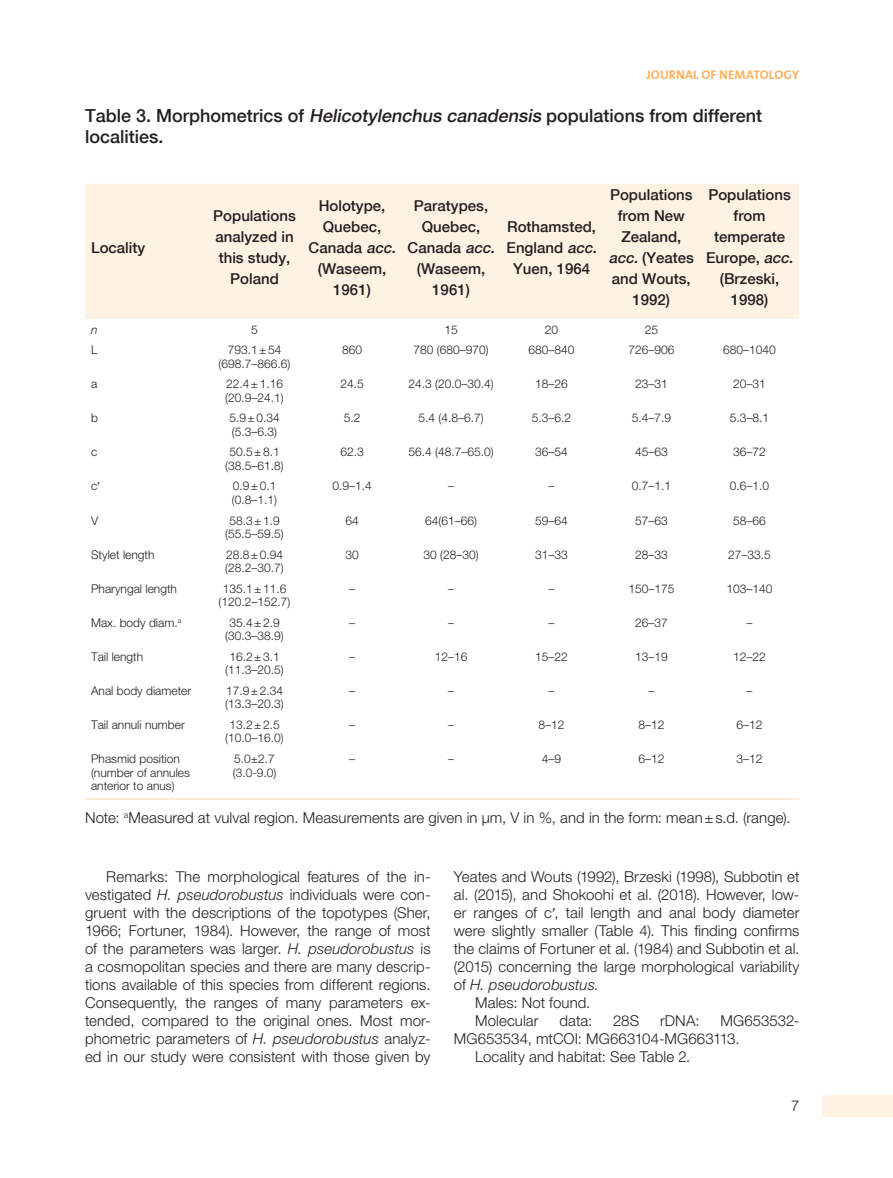
<style>
.page{position:relative;width:893px;height:1178px;background:#fff}
.page>*{position:absolute;margin:0;border:0;box-sizing:border-box;transform-origin:0 0}
.pTableCaption{font:500 18px/21px "Helvetica Neue LT Com";color:#231f20}
.pPara{font:300 15px/18px "Helvetica Neue LT Pro";letter-spacing:.005em;color:#231f20;text-align:justify}
.pTableColumnHead{font:500 15px/21px "Helvetica Neue LT Com";color:#231f20;text-align:center}
.t1{font:700 12.75px "The Mix Plain";letter-spacing:.01em;color:#fab05f}
.pTableBody{font:300 12px/13.5px "Helvetica Neue LT Std";color:#231f20;text-align:center}
.pTableBody-2{font:italic 300 12px "Helvetica Neue LT Std";color:#231f20}
.s1{font-style:italic}
.s2{font-family:"Helvetica Neue LT Std";font-style:italic}
</style>
<div class="page">
<div style="left:823px;top:1095px;width:70px;height:21px;background:#fef2e3"></div>
<div style="left:85px;top:184px;width:714px;height:135px;background:#fef2e3"></div>
<hr style="left:85px;top:798px;width:122px;height:2px;background:#fee5ca">
<hr style="left:207px;top:798px;width:96px;height:2px;background:#fee5ca">
<hr style="left:303px;top:798px;width:99px;height:2px;background:#fee5ca">
<hr style="left:402px;top:798px;width:99px;height:2px;background:#fee5ca">
<hr style="left:501px;top:798px;width:102px;height:2px;background:#fee5ca">
<hr style="left:603px;top:798px;width:97px;height:2px;background:#fee5ca">
<hr style="left:700px;top:798px;width:99px;height:2px;background:#fee5ca">
<p class="t1" style="left:646px;top:64px;width:154px">JOURNAL OF NEMATOLOGY</p>
<p class="pTableCaption" style="left:85px;top:105px;width:678px">Table 3. Morphometrics of <span class="s1">Helicotylenchus canadensis</span> populations from different localities.</p>
<p class="pTableColumnHead" style="left:91px;top:237px;width:56px">Locality</p>
<p class="pTableColumnHead" style="left:213px;top:205px;width:84px">Populations analyzed in this study,<br>Poland</p>
<p class="pTableColumnHead" style="left:309px;top:195px;width:92px">Holotype,<br>Quebec,<br>Canada <span class="s1">acc. </span>(Waseem,<br>1961)</p>
<p class="pTableColumnHead" style="left:408px;top:195px;width:92px">Paratypes,<br>Quebec,<br>Canada <span class="s1">acc. </span>(Waseem,<br>1961)</p>
<p class="pTableColumnHead" style="left:507px;top:216px;width:95px">Rothamsted,<br>England <span class="s1">acc.<br></span>Yuen, 1964</p>
<p class="pTableColumnHead" style="left:609px;top:184px;width:87px">Populations from New<br>Zealand, <span class="s1">acc.</span> (Yeates and Wouts,<br>1992)</p>
<p class="pTableColumnHead" style="left:706px;top:184px;width:92px">Populations from temperate<br>Europe, <span class="s1">acc. </span>(Brzeski,<br>1998)</p>
<p class="pTableBody-2" style="left:91px;top:322px;width:8px">n</p>
<p class="pTableBody" style="left:251px;top:322px;width:8px">5</p>
<p class="pTableBody" style="left:444px;top:322px;width:15px">15</p>
<p class="pTableBody" style="left:545px;top:322px;width:15px">20</p>
<p class="pTableBody" style="left:645px;top:322px;width:15px">25</p>
<p class="pTableBody" style="left:91px;top:343px;width:8px">L</p>
<p class="pTableBody" style="left:219px;top:343px;width:73px">793.1±54 (698.7–866.6)</p>
<p class="pTableBody" style="left:342px;top:343px;width:22px">860</p>
<p class="pTableBody" style="left:413px;top:343px;width:77px">780 (680–970)</p>
<p class="pTableBody" style="left:529px;top:343px;width:48px">680–840</p>
<p class="pTableBody" style="left:628px;top:343px;width:48px">726–906</p>
<p class="pTableBody" style="left:723px;top:343px;width:54px">680–1040</p>
<p class="pTableBody" style="left:91px;top:377px;width:8px">a</p>
<p class="pTableBody" style="left:225px;top:377px;width:60px;text-align:left">22.4±1.16 (20.9–24.1)</p>
<p class="pTableBody" style="left:340px;top:377px;width:25px">24.5</p>
<p class="pTableBody" style="left:408px;top:377px;width:87px">24.3 (20.0–30.4)</p>
<p class="pTableBody" style="left:535px;top:377px;width:34px">18–26</p>
<p class="pTableBody" style="left:635px;top:377px;width:34px">23–31</p>
<p class="pTableBody" style="left:733px;top:377px;width:34px">20–31</p>
<p class="pTableBody" style="left:91px;top:411px;width:8px">b</p>
<p class="pTableBody" style="left:229px;top:411px;width:52px;text-align:left">5.9±0.34 (5.3–6.3)</p>
<p class="pTableBody" style="left:344px;top:411px;width:18px">5.2</p>
<p class="pTableBody" style="left:418px;top:411px;width:67px">5.4 (4.8–6.7)</p>
<p class="pTableBody" style="left:532px;top:411px;width:41px">5.3–6.2</p>
<p class="pTableBody" style="left:632px;top:411px;width:41px">5.4–7.9</p>
<p class="pTableBody" style="left:730px;top:411px;width:41px">5.3–8.1</p>
<p class="pTableBody" style="left:91px;top:445px;width:8px">c</p>
<p class="pTableBody" style="left:225px;top:445px;width:60px">50.5±8.1 (38.5–61.8)</p>
<p class="pTableBody" style="left:340px;top:445px;width:25px">62.3</p>
<p class="pTableBody" style="left:408px;top:445px;width:87px">56.4 (48.7–65.0)</p>
<p class="pTableBody" style="left:535px;top:445px;width:34px">36–54</p>
<p class="pTableBody" style="left:635px;top:445px;width:34px">45–63</p>
<p class="pTableBody" style="left:733px;top:445px;width:34px">36–72</p>
<p class="pTableBody" style="left:91px;top:479px;width:8px">c</p>
<p class="pTableBody" style="left:232px;top:479px;width:47px;text-align:left">0.9±0.1 (0.8–1.1)</p>
<p class="pTableBody" style="left:332px;top:479px;width:41px">0.9–1.4</p>
<p class="pTableBody" style="left:448px;top:479px;width:7px">–</p>
<p class="pTableBody" style="left:549px;top:479px;width:7px">–</p>
<p class="pTableBody" style="left:632px;top:479px;width:41px">0.7–1.1</p>
<p class="pTableBody" style="left:730px;top:479px;width:41px">0.6–1.0</p>
<p class="pTableBody" style="left:91px;top:513px;width:9px">V</p>
<p class="pTableBody" style="left:225px;top:513px;width:60px">58.3±1.9 (55.5–59.5)</p>
<p class="pTableBody" style="left:345px;top:513px;width:15px">64</p>
<p class="pTableBody" style="left:425px;top:513px;width:53px">64(61–66)</p>
<p class="pTableBody" style="left:535px;top:513px;width:34px">59–64</p>
<p class="pTableBody" style="left:635px;top:513px;width:34px">57–63</p>
<p class="pTableBody" style="left:733px;top:513px;width:34px">58–66</p>
<p class="pTableBody" style="left:91px;top:547px;width:65px">Stylet length</p>
<p class="pTableBody" style="left:225px;top:547px;width:60px;text-align:left">28.8±0.94 (28.2–30.7)</p>
<p class="pTableBody" style="left:345px;top:547px;width:15px">30</p>
<p class="pTableBody" style="left:423px;top:547px;width:57px">30 (28–30)</p>
<p class="pTableBody" style="left:535px;top:547px;width:34px">31–33</p>
<p class="pTableBody" style="left:635px;top:547px;width:34px">28–33</p>
<p class="pTableBody" style="left:728px;top:547px;width:44px">27–33.5</p>
<p class="pTableBody" style="left:91px;top:581px;width:88px">Pharyngal length</p>
<p class="pTableBody" style="left:219px;top:581px;width:73px">135.1±11.6 (120.2–152.7)</p>
<p class="pTableBody" style="left:349px;top:581px;width:7px">–</p>
<p class="pTableBody" style="left:448px;top:581px;width:7px">–</p>
<p class="pTableBody" style="left:549px;top:581px;width:7px">–</p>
<p class="pTableBody" style="left:628px;top:581px;width:48px">150–175</p>
<p class="pTableBody" style="left:727px;top:581px;width:48px">103–140</p>
<p class="pTableBody" style="left:91px;top:615px;width:92px">Max. body diam.<sup>a</sup></p>
<p class="pTableBody" style="left:225px;top:615px;width:60px">35.4±2.9 (30.3–38.9)</p>
<p class="pTableBody" style="left:349px;top:615px;width:7px">–</p>
<p class="pTableBody" style="left:448px;top:615px;width:7px">–</p>
<p class="pTableBody" style="left:549px;top:615px;width:7px">–</p>
<p class="pTableBody" style="left:635px;top:615px;width:34px">26–37</p>
<p class="pTableBody" style="left:747px;top:615px;width:7px">–</p>
<p class="pTableBody" style="left:91px;top:649px;width:54px">Tail length</p>
<p class="pTableBody" style="left:225px;top:649px;width:60px">16.2±3.1 (11.3–20.5)</p>
<p class="pTableBody" style="left:349px;top:649px;width:7px">–</p>
<p class="pTableBody" style="left:435px;top:649px;width:34px">12–16</p>
<p class="pTableBody" style="left:535px;top:649px;width:34px">15–22</p>
<p class="pTableBody" style="left:635px;top:649px;width:34px">13–19</p>
<p class="pTableBody" style="left:733px;top:649px;width:34px">12–22</p>
<p class="pTableBody" style="left:91px;top:683px;width:102px">Anal body diameter</p>
<p class="pTableBody" style="left:225px;top:683px;width:60px;text-align:left">17.9±2.34 (13.3–20.3)</p>
<p class="pTableBody" style="left:349px;top:683px;width:7px">–</p>
<p class="pTableBody" style="left:448px;top:683px;width:7px">–</p>
<p class="pTableBody" style="left:549px;top:683px;width:7px">–</p>
<p class="pTableBody" style="left:648px;top:683px;width:7px">–</p>
<p class="pTableBody" style="left:747px;top:683px;width:7px">–</p>
<p class="pTableBody" style="left:91px;top:718px;width:95px">Tail annuli number</p>
<p class="pTableBody" style="left:225px;top:718px;width:60px">13.2±2.5 (10.0–16.0)</p>
<p class="pTableBody" style="left:349px;top:718px;width:7px">–</p>
<p class="pTableBody" style="left:448px;top:718px;width:7px">–</p>
<p class="pTableBody" style="left:539px;top:718px;width:28px">8–12</p>
<p class="pTableBody" style="left:638px;top:718px;width:28px">8–12</p>
<p class="pTableBody" style="left:737px;top:718px;width:28px">6–12</p>
<p class="pTableBody" style="left:91px;top:752px;width:100px;text-align:left">Phasmid position (number of annules anterior to anus)</p>
<p class="pTableBody" style="left:233px;top:752px;width:45px;text-align:left">5.0±2.7 (3.0-9.0)</p>
<p class="pTableBody" style="left:349px;top:752px;width:7px">–</p>
<p class="pTableBody" style="left:448px;top:752px;width:7px">–</p>
<p class="pTableBody" style="left:542px;top:752px;width:21px">4–9</p>
<p class="pTableBody" style="left:638px;top:752px;width:28px">6–12</p>
<p class="pTableBody" style="left:737px;top:752px;width:28px">3–12</p>
<p class="pPara" style="left:85px;top:808px;width:707px">Note: <sup>a</sup>Measured at vulval region. Measurements are given in μm, V in %, and in the form: mean±s.d. (range).</p>
<p class="pPara" style="left:85px;top:867px;width:347px;text-indent:21px">Remarks: The morphological features of the in&shy;vestigated <span class="s2">H. pseudorobustus</span> individuals were con&shy;gruent with the descriptions of the topotypes (Sher, 1966; Fortuner, 1984). However, the range of most of the parameters was larger. <span class="s2">H. pseudorobustus</span> is a cosmopolitan species and there are many descrip&shy;tions available of this species from different regions.<br>Consequently, the ranges of many parameters ex&shy;tended, compared to the original ones. Most mor&shy;phometric parameters of <span class="s2">H. pseudorobustus</span> analyz&shy;ed in our study were consistent with those given by</p>
<p class="pPara" style="left:454px;top:867px;width:347px">Yeates and Wouts (1992), Brzeski (1998), Subbotin et al. (2015), and Shokoohi et al. (2018). However, low&shy;er ranges of c , tail length and anal body diameter were slightly smaller (Table 4). This finding confirms the claims of Fortuner et al. (1984) and Subbotin et al. (2015) concerning the large morphological variability of <span class="s2">H. pseudorobustus.</span></p>
<p class="pPara" style="left:475px;top:993px;width:117px">Males: Not found.</p>
<p class="pPara" style="left:475px;top:1011px;width:65px">Molecular</p>
<p class="pPara" style="left:560px;top:1011px;width:34px">data:</p>
<p class="pPara" style="left:613px;top:1011px;width:27px">28S</p>
<p class="pPara" style="left:660px;top:1011px;width:41px">rDNA:</p>
<p class="pPara" style="left:454px;top:1011px;width:347px;text-indent:267px">MG653532-<br>MG653534, mtCOI: MG663104-MG663113.</p>
<p class="pPara" style="left:475px;top:1047px;width:217px">Locality and habitat: See Table 2.</p>
<p class="pPara" style="left:791px;top:1096px;width:10px">7</p>
</div>
